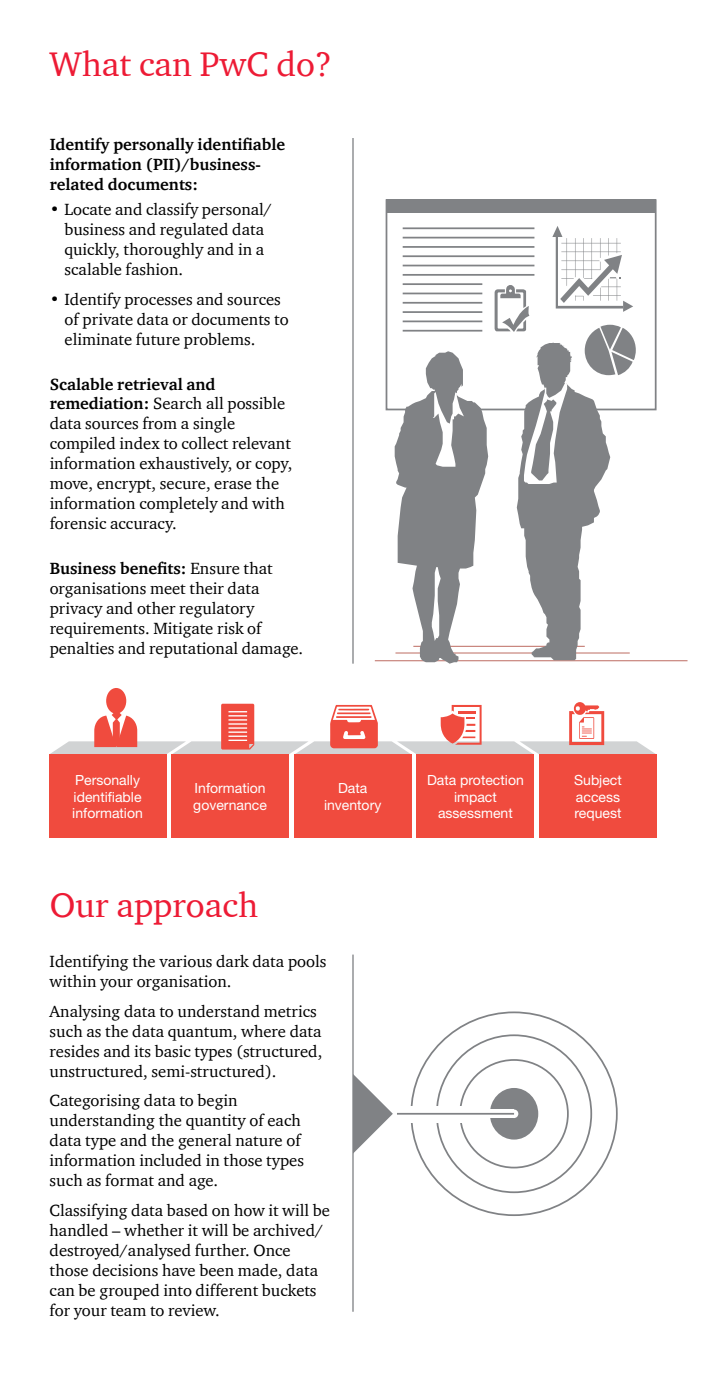
<style>
.page{position:relative;width:706px;height:1386px;background:#fff}
.page>*{position:absolute;margin:0;border:0;box-sizing:border-box;transform-origin:0 0}
.t1{font:35px "ITC Charter Com";color:#ed1b35}
.t2{font:16.62px/19.9px "ITC Charter Com";color:#000}
.t3{font:700 16.62px/19.9px "ITC Charter Com";color:#000}
.t4{font:14px/16.8px "Helvetica Neue";color:#fff}
.s1{font-weight:700}
</style>
<div class="page">
<hr style="left:352px;top:138px;width:1px;height:526px;background:#808285">
<hr style="left:352px;top:955px;width:1px;height:357px;background:#808285">
<div style="left:385px;top:199px;width:271px;height:211px;border:2px solid #808285"></div>
<div style="left:386px;top:199px;width:269px;height:14px;background:#808285"></div>
<hr style="left:402px;top:227px;width:132px;height:2px;background:#808285">
<hr style="left:402px;top:265px;width:132px;height:1px;background:#808285">
<hr style="left:402px;top:246px;width:132px;height:2px;background:#808285">
<hr style="left:402px;top:283px;width:80px;height:2px;background:#808285">
<hr style="left:402px;top:302px;width:80px;height:2px;background:#808285">
<hr style="left:402px;top:321px;width:80px;height:1px;background:#808285">
<hr style="left:402px;top:237px;width:132px;height:1px;background:#808285">
<hr style="left:402px;top:274px;width:132px;height:2px;background:#808285">
<hr style="left:402px;top:255px;width:132px;height:2px;background:#808285">
<hr style="left:402px;top:293px;width:80px;height:1px;background:#808285">
<hr style="left:402px;top:311px;width:80px;height:2px;background:#808285">
<hr style="left:402px;top:330px;width:80px;height:2px;background:#808285">
<hr style="left:375px;top:660px;width:312px;height:1px;background:#bd6c62">
<hr style="left:395px;top:653px;width:234px;height:1px;background:#bd6c62">
<hr style="left:413px;top:646px;width:171px;height:1px;background:#bd6c62">
<svg style="left:394px;top:351px;width:94px;height:313px"></svg>
<svg style="left:494px;top:226px;width:141px;height:434px"></svg>
<div style="left:49px;top:755px;width:117px;height:83px;background:#f04b3e"></div>
<div style="left:171px;top:755px;width:118px;height:83px;background:#f04b3e"></div>
<div style="left:294px;top:755px;width:117px;height:83px;background:#f04b3e"></div>
<div style="left:417px;top:755px;width:117px;height:83px;background:#f04b3e"></div>
<div style="left:539px;top:755px;width:117px;height:83px;background:#f04b3e"></div>
<div style="left:106px;top:688px;width:20px;height:26px;background:#f04b3e;border-radius:50%"></div>
<svg style="left:49px;top:702px;width:607px;height:53px"></svg>
<div style="left:459px;top:1059px;width:109px;height:109px;border:2px solid #808285;border-radius:50%"></div>
<div style="left:490px;top:1088px;width:48px;height:52px;background:#808285;border-radius:50%"></div>
<svg style="left:353px;top:1074px;width:40px;height:80px"></svg>
<div style="left:400px;top:1106px;width:85px;height:17px;background:#fff"></div>
<div style="left:485px;top:1109px;width:29px;height:9px;background:#fff"></div>
<div style="left:509px;top:1109px;width:9px;height:9px;background:#fff;border-radius:50%"></div>
<hr style="left:397px;top:1113px;width:117px;height:2px;background:#808285">
<h1 class="t1" style="left:50px;top:42px;width:284px">What can PwC do?</h1>
<p class="t3" style="left:50px;top:134px;width:237px">Identify personally identifiable information (PII)/business&shy;related documents:</p>
<p class="t2" style="left:65px;top:199px;width:209px;text-indent:-15px">• Locate and classify personal/ business and regulated data quickly, thoroughly and in a scalable fashion.</p>
<p class="t2" style="left:65px;top:289px;width:225px;text-indent:-15px">• Identify processes and sources of private data or documents to eliminate future problems.</p>
<p class="t2" style="left:50px;top:374px;width:244px"><span class="s1">Scalable retrieval and remediation:</span> Search all possible data sources from a single compiled index to collect relevant information exhaustively, or copy, move, encrypt, secure, erase the information completely and with forensic accuracy.</p>
<p class="t2" style="left:50px;top:558px;width:255px"><span class="s1">Business benefits:</span> Ensure that organisations meet their data privacy and other regulatory requirements. Mitigate risk of penalties and reputational damage.</p>
<p class="t4" style="left:72px;top:771px;width:72px">Personally identifiable information</p>
<p class="t4" style="left:193px;top:780px;width:75px">Information governance</p>
<p class="t4" style="left:324px;top:780px;width:59px;text-align:center">Data inventory</p>
<p class="t4" style="left:427px;top:771px;width:98px;text-align:center">Data protection impact assessment</p>
<p class="t4" style="left:574px;top:771px;width:49px">Subject access request</p>
<h1 class="t1" style="left:50px;top:883px;width:210px">Our approach</h1>
<p class="t2" style="left:50px;top:951px;width:278px">Identifying the various dark data pools within your organisation.</p>
<p class="t2" style="left:50px;top:1001px;width:274px">Analysing data to understand metrics such as the data quantum, where data resides and its basic types (structured, unstructured, semi-structured).</p>
<p class="t2" style="left:50px;top:1091px;width:256px">Categorising data to begin understanding the quantity of each data type and the general nature of information included in those types such as format and age.</p>
<p class="t2" style="left:50px;top:1200px;width:282px">Classifying data based on how it will be handled – whether it will be archived/ destroyed/analysed further. Once those decisions have been made, data can be grouped into different buckets for your team to review.</p>
</div>
